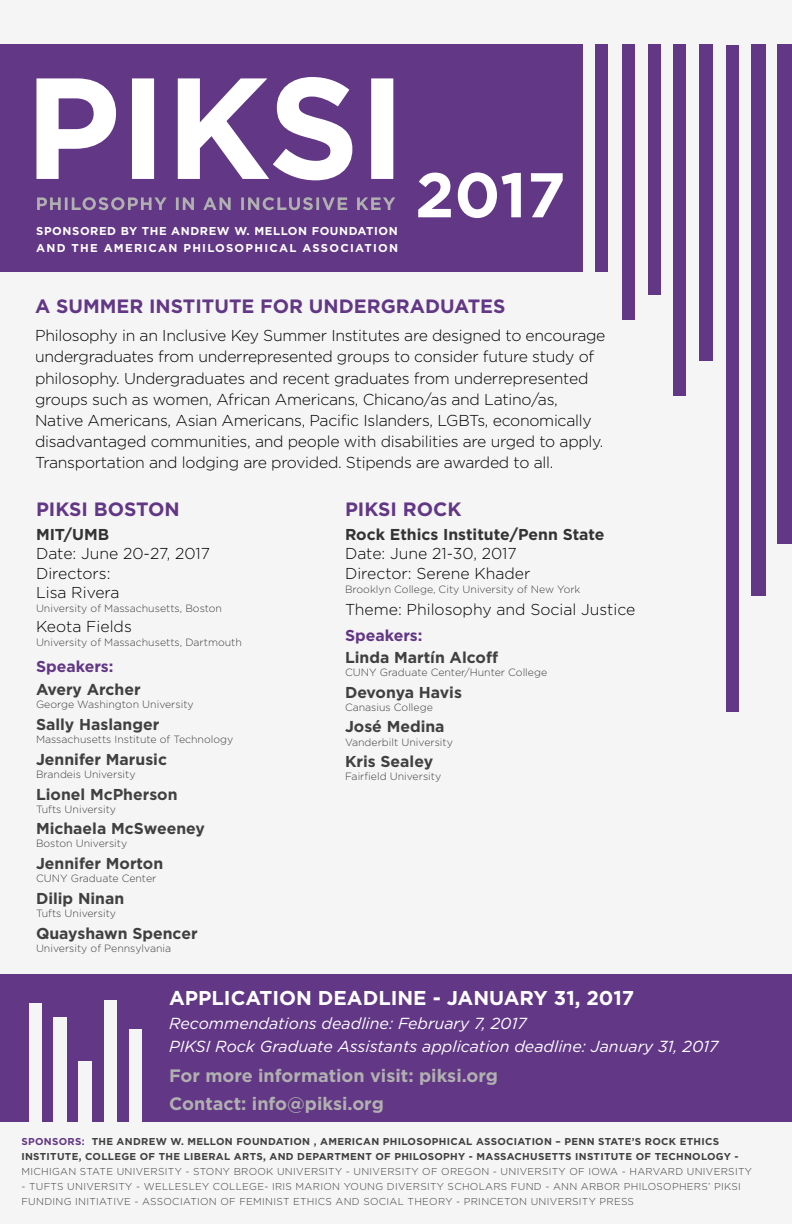
<style>
.page{position:relative;width:792px;height:1224px;background:#f5f5f5}
.page>*{position:absolute;margin:0;border:0;box-sizing:border-box;transform-origin:0 0}
.t1{font:700 63px "Gotham";color:#fff}
.t2{font:700 20px "Gotham";color:#fff}
.t3{font:700 19.3px "Gotham";color:#623785}
.t4{font:700 18px "Gotham";color:#b0b0b0}
.t5{font:italic 16px "Gotham";color:#fff}
.t6{font:300 15.8px/21px "Gotham";letter-spacing:-.015em;color:#000}
.t7{font:700 15.8px "Gotham";color:#404040}
.t8{font:700 15.8px "Gotham";color:#333}
.t9{font:700 15.8px "Gotham";color:#623785}
.t10{font:700 11.4px "Gotham";letter-spacing:.05em;color:#fff}
.t11{font:700 11.4px "Gotham";letter-spacing:.11em;color:#fff}
.t12{font:300 10.5px "Gotham";color:#404040}
.t13{font:700 10px/15px "Gotham";letter-spacing:.03em;color:#404040}
.t14{font:300 10px/15px "Gotham";letter-spacing:.03em;color:#404040}
.s1{color:#623785}
.s2{font-weight:300}
</style>
<div class="page">
<div style="left:0;top:44px;width:582px;height:228px;background:#623785"></div>
<div style="left:0;top:974px;width:792px;height:148px;background:#623785"></div>
<div style="left:622px;top:44px;width:13px;height:276px;background:#623785"></div>
<div style="left:700px;top:44px;width:13px;height:317px;background:#623785"></div>
<div style="left:778px;top:44px;width:14px;height:500px;background:#623785"></div>
<div style="left:648px;top:44px;width:13px;height:250px;background:#623785"></div>
<div style="left:595px;top:44px;width:13px;height:228px;background:#623785"></div>
<div style="left:726px;top:45px;width:13px;height:667px;background:#623785"></div>
<div style="left:673px;top:44px;width:13px;height:352px;background:#623785"></div>
<div style="left:752px;top:44px;width:14px;height:552px;background:#623785"></div>
<svg style="left:36px;top:77px;width:357px;height:103px"></svg>
<svg style="left:37px;top:197px;width:358px;height:13px"></svg>
<div style="left:129px;top:1030px;width:13px;height:194px;background:#f5f5f5"></div>
<div style="left:79px;top:1061px;width:13px;height:163px;background:#f5f5f5"></div>
<div style="left:54px;top:1017px;width:13px;height:207px;background:#f5f5f5"></div>
<div style="left:29px;top:1004px;width:13px;height:220px;background:#f5f5f5"></div>
<div style="left:104px;top:1000px;width:13px;height:224px;background:#f5f5f5"></div>
<p class="t10" style="left:36px;top:223px;width:363px">SPONSORED BY THE ANDREW W. MELLON FOUNDATION</p>
<p class="t11" style="left:36px;top:240px;width:363px">AND THE AMERICAN PHILOSOPHICAL ASSOCIATION</p>
<p class="t1" style="left:415px;top:153px;width:152px">2017</p>
<p class="t3" style="left:35px;top:293px;width:472px">A SUMMER INSTITUTE FOR UNDERGRADUATES</p>
<p class="t6" style="left:35px;top:325px;width:572px">Philosophy in an Inclusive Key Summer Institutes are designed to encourage undergraduates from underrepresented groups to consider future study of philosophy. Undergraduates and recent graduates from underrepresented groups such as women, African Americans, Chicano/as and Latino/as, Native Americans, Asian Americans, Pacific Islanders, LGBTs, economically disadvantaged communities, and people with disabilities are urged to apply.<br>Transportation and lodging are provided. Stipends are awarded to all.</p>
<p class="t3" style="left:36px;top:496px;width:145px">PIKSI BOSTON</p>
<p class="t8" style="left:36px;top:524px;width:75px">MIT/UMB</p>
<p class="t6" style="left:36px;top:543px;width:176px">Date: June 20-27, 2017</p>
<p class="t6" style="left:36px;top:562px;width:76px">Directors:</p>
<p class="t6" style="left:36px;top:582px;width:85px">Lisa Rivera</p>
<p class="t12" style="left:36px;top:602px;width:188px">University of Massachusetts, Boston</p>
<p class="t6" style="left:36px;top:615px;width:97px">Keota Fields</p>
<p class="t12" style="left:36px;top:635px;width:207px">University of Massachusetts, Dartmouth</p>
<p class="t9" style="left:36px;top:656px;width:79px">Speakers:</p>
<p class="t7" style="left:36px;top:679px;width:106px">Avery Archer</p>
<p class="t12" style="left:36px;top:698px;width:159px">George Washington University</p>
<p class="t7" style="left:36px;top:714px;width:125px">Sally Haslanger</p>
<p class="t12" style="left:36px;top:733px;width:199px">Massachusetts Institute of Technology</p>
<p class="t7" style="left:36px;top:749px;width:133px">Jennifer Marusic</p>
<p class="t12" style="left:36px;top:768px;width:101px">Brandeis University</p>
<p class="t7" style="left:36px;top:784px;width:143px">Lionel McPherson</p>
<p class="t12" style="left:36px;top:803px;width:82px">Tufts University</p>
<p class="t7" style="left:36px;top:818px;width:170px">Michaela McSweeney</p>
<p class="t12" style="left:36px;top:837px;width:93px">Boston University</p>
<p class="t7" style="left:36px;top:853px;width:129px">Jennifer Morton</p>
<p class="t12" style="left:36px;top:872px;width:122px">CUNY Graduate Center</p>
<p class="t7" style="left:36px;top:888px;width:90px">Dilip Ninan</p>
<p class="t12" style="left:36px;top:907px;width:82px">Tufts University</p>
<p class="t7" style="left:36px;top:923px;width:163px">Quayshawn Spencer</p>
<p class="t12" style="left:36px;top:942px;width:137px">University of Pennsylvania</p>
<p class="t3" style="left:345px;top:496px;width:118px">PIKSI ROCK</p>
<p class="t8" style="left:345px;top:524px;width:261px">Rock Ethics Institute/Penn State</p>
<p class="t6" style="left:345px;top:543px;width:173px">Date: June 21-30, 2017</p>
<p class="t6" style="left:345px;top:562px;width:187px">Director: Serene Khader</p>
<p class="t12" style="left:345px;top:583px;width:237px">Brooklyn College, City University of New York</p>
<p class="t6" style="left:345px;top:599px;width:292px">Theme: Philosophy and Social Justice</p>
<p class="t9" style="left:345px;top:625px;width:79px">Speakers:</p>
<p class="t7" style="left:345px;top:647px;width:155px">Linda Martín Alcoff</p>
<p class="t12" style="left:345px;top:666px;width:204px">CUNY Graduate Center/Hunter College</p>
<p class="t7" style="left:345px;top:682px;width:119px">Devonya Havis</p>
<p class="t12" style="left:345px;top:701px;width:89px">Canasius College</p>
<p class="t7" style="left:345px;top:716px;width:101px">José Medina</p>
<p class="t12" style="left:345px;top:735px;width:109px">Vanderbilt University</p>
<p class="t7" style="left:345px;top:751px;width:90px">Kris Sealey</p>
<p class="t12" style="left:345px;top:770px;width:98px">Fairfield University</p>
<p class="t2" style="left:169px;top:984px;width:467px">APPLICATION DEADLINE - JANUARY 31, 2017</p>
<p class="t5" style="left:169px;top:1013px;width:359px">Recommendations deadline: February 7, 2017</p>
<p class="t5" style="left:169px;top:1036px;width:551px">PIKSI Rock Graduate Assistants application deadline: January 31, 2017</p>
<p class="t4" style="left:169px;top:1064px;width:330px">For more information visit: piksi.org</p>
<p class="t4" style="left:169px;top:1091px;width:216px">Contact: info@piksi.org</p>
<p class="t13" style="left:21px;top:1134px;width:732px"><span class="s1">SPONSORS:</span> THE ANDREW W. MELLON FOUNDATION , AMERICAN PHILOSOPHICAL ASSOCIATION – PENN STATE’S ROCK ETHICS<br>INSTITUTE, COLLEGE OF THE LIBERAL ARTS, AND DEPARTMENT OF PHILOSOPHY - MASSACHUSETTS INSTITUTE OF TECHNOLOGY -<br><span class="s2">MICHIGAN STATE UNIVERSITY - STONY BROOK UNIVERSITY - UNIVERSITY OF OREGON - UNIVERSITY OF IOWA - HARVARD UNIVERSITY</span></p>
<p class="t14" style="left:21px;top:1179px;width:721px">- TUFTS UNIVERSITY - WELLESLEY COLLEGE- IRIS MARION YOUNG DIVERSITY SCHOLARS FUND - ANN ARBOR PHILOSOPHERS’ PIKSI<br>FUNDING INITIATIVE - ASSOCIATION OF FEMINIST ETHICS AND SOCIAL THEORY - PRINCETON UNIVERSITY PRESS</p>
</div>
